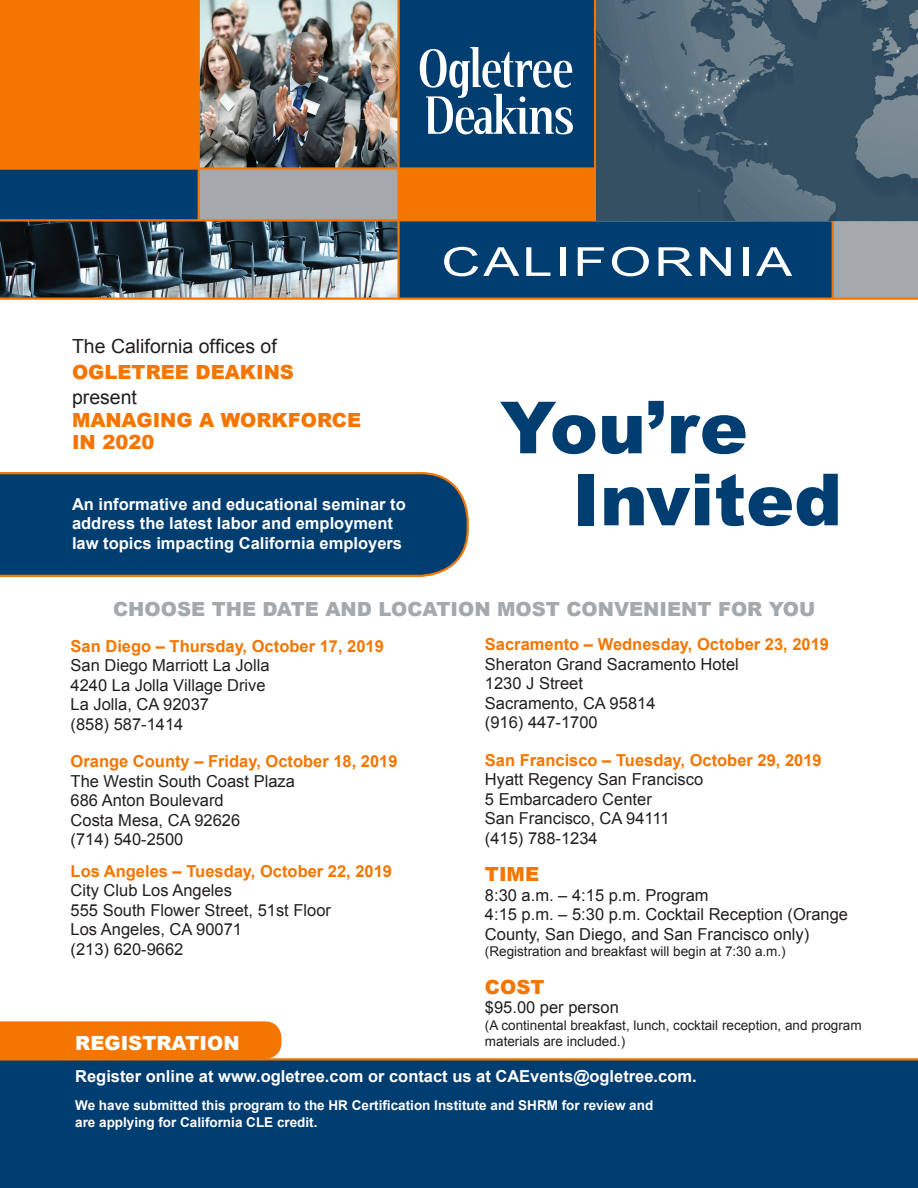
<style>
.page{position:relative;width:918px;height:1188px;background:#fff}
.page>*{position:absolute;margin:0;border:0;box-sizing:border-box;transform-origin:0 0}
.t1{font:900 72px "Arial";color:#003d71}
.t2{font:39.9px "Arial";letter-spacing:.055em;color:#fff;scale:1.35 1}
.t3{font:900 19.5px/22.5px "Arial";color:#f47600}
.t4{font:900 19.5px "Arial";color:#a3a9ad}
.t5{font:19.5px "Arial";color:#231f20}
.t6{font:900 19.5px "Arial";color:#fff}
.t7{font:16.5px/19.5px "Arial";color:#231f20}
.t8{font:700 16.5px "Arial";color:#fff}
.t9{font:700 16.5px "Arial";color:#f47600}
.t10{font:13.5px/16.5px "Arial";color:#231f20}
.t11{font:700 13.5px "Arial";color:#fff}
</style>
<div class="page">
<svg style="left:0;top:472px;width:469px;height:105px;background:#10436e"></svg>
<div style="left:0;top:1021px;width:281px;height:37px;background:#f47600"></div>
<div style="left:0;top:1058px;width:918px;height:130px;background:#003d71"></div>
<div style="left:0;top:0;width:199px;height:169px;background:#f47600"></div>
<div style="left:397px;top:0;width:217px;height:170px;background:#003d71"></div>
<div style="left:0;top:168px;width:220px;height:54px;background:#003d71"></div>
<div style="left:199px;top:168px;width:199px;height:52px;background:#a3a9ad"></div>
<div style="left:398px;top:168px;width:198px;height:53px;background:#f47600"></div>
<div style="left:398px;top:220px;width:455px;height:78px;background:#003d71"></div>
<div style="left:834px;top:218px;width:84px;height:80px;background:#a3a9ad"></div>
<img style="left:200px;top:0;width:197px;height:167px">
<img style="left:0;top:221px;width:397px;height:77px">
<svg style="left:420px;top:47px;width:153px;height:87px"></svg>
<hr style="left:0;top:298px;width:918px;height:2px;background:#f47600">
<hr style="left:0;top:219px;width:918px;height:2px;background:#f47600">
<hr style="left:0;top:167px;width:595px;height:3px;background:#f47600">
<hr style="left:594px;top:0;width:2px;height:220px;background:#f47600">
<hr style="left:832px;top:219px;width:2px;height:79px;background:#f47600">
<hr style="left:397px;top:0;width:3px;height:299px;background:#f47600">
<hr style="left:198px;top:0;width:2px;height:220px;background:#f47600">
<img style="left:596px;top:0;width:322px;height:220px">
<p class="t5" style="left:72px;top:334px;width:206px">The California offices of</p>
<p class="t3" style="left:72px;top:361px;width:224px">OGLETREE DEAKINS</p>
<p class="t5" style="left:72px;top:385px;width:67px">present</p>
<p class="t3" style="left:72px;top:409px;width:291px">MANAGING A WORKFORCE<br>IN 2020</p>
<p class="t8" style="left:72px;top:493px;width:335px">An informative and educational seminar to</p>
<p class="t8" style="left:72px;top:513px;width:322px">address the latest labor and employment</p>
<p class="t8" style="left:72px;top:532px;width:332px">law topics impacting California employers</p>
<p class="t2" style="left:441px;top:236px;width:261px">CALIFORNIA</p>
<p class="t1" style="left:500px;top:383px;width:249px">You’re</p>
<p class="t1" style="left:572px;top:455px;width:272px">Invited</p>
<p class="t4" style="left:113px;top:597px;width:704px">CHOOSE THE DATE AND LOCATION MOST CONVENIENT FOR YOU</p>
<p class="t9" style="left:71px;top:635px;width:315px">San Diego – Thursday, October 17, 2019</p>
<p class="t7" style="left:71px;top:656px;width:200px">San Diego Marriott La Jolla</p>
<p class="t7" style="left:71px;top:675px;width:197px">4240 La Jolla Village Drive</p>
<p class="t7" style="left:71px;top:695px;width:140px">La Jolla, CA 92037</p>
<p class="t7" style="left:71px;top:714px;width:114px">(858) 587-1414</p>
<p class="t9" style="left:71px;top:751px;width:329px">Orange County – Friday, October 18, 2019</p>
<p class="t7" style="left:71px;top:771px;width:226px">The Westin South Coast Plaza</p>
<p class="t7" style="left:71px;top:791px;width:155px">686 Anton Boulevard</p>
<p class="t7" style="left:71px;top:810px;width:171px">Costa Mesa, CA 92626</p>
<p class="t7" style="left:71px;top:830px;width:114px">(714) 540-2500</p>
<p class="t9" style="left:71px;top:860px;width:323px">Los Angeles – Tuesday, October 22, 2019</p>
<p class="t7" style="left:71px;top:881px;width:163px">City Club Los Angeles</p>
<p class="t7" style="left:71px;top:900px;width:262px">555 South Flower Street, 51st Floor</p>
<p class="t7" style="left:71px;top:920px;width:173px">Los Angeles, CA 90071</p>
<p class="t7" style="left:71px;top:939px;width:114px">(213) 620-9662</p>
<p class="t6" style="left:75px;top:1030px;width:166px">REGISTRATION</p>
<p class="t9" style="left:485px;top:634px;width:346px">Sacramento – Wednesday, October 23, 2019</p>
<p class="t7" style="left:485px;top:655px;width:256px">Sheraton Grand Sacramento Hotel</p>
<p class="t7" style="left:485px;top:674px;width:100px">1230 J Street</p>
<p class="t7" style="left:485px;top:694px;width:172px">Sacramento, CA 95814</p>
<p class="t7" style="left:485px;top:713px;width:114px">(916) 447-1700</p>
<p class="t9" style="left:485px;top:749px;width:338px">San Francisco – Tuesday, October 29, 2019</p>
<p class="t7" style="left:485px;top:770px;width:220px">Hyatt Regency San Francisco</p>
<p class="t7" style="left:485px;top:790px;width:168px">5 Embarcadero Center</p>
<p class="t7" style="left:485px;top:809px;width:186px">San Francisco, CA 94111</p>
<p class="t7" style="left:485px;top:829px;width:114px">(415) 788-1234</p>
<p class="t3" style="left:485px;top:863px;width:56px">TIME</p>
<p class="t7" style="left:485px;top:886px;width:225px">8:30 a.m. – 4:15 p.m. Program</p>
<p class="t7" style="left:485px;top:905px;width:365px">4:15 p.m. – 5:30 p.m. Cocktail Reception (Orange<br>County, San Diego, and San Francisco only)</p>
<p class="t10" style="left:485px;top:944px;width:302px">(Registration and breakfast will begin at 7:30 a.m.)</p>
<p class="t3" style="left:485px;top:976px;width:61px">COST</p>
<p class="t7" style="left:485px;top:998px;width:135px">$95.00 per person</p>
<p class="t10" style="left:485px;top:1017px;width:378px">(A continental breakfast, lunch, cocktail reception, and program materials are included.)</p>
<p class="t8" style="left:75px;top:1065px;width:623px">Register online at www.ogletree.com or contact us at CAEvents@ogletree.com.</p>
<p class="t11" style="left:75px;top:1097px;width:580px">We have submitted this program to the HR Certification Institute and SHRM for review and</p>
<p class="t11" style="left:75px;top:1113px;width:244px">are applying for California CLE credit.</p>
</div>
